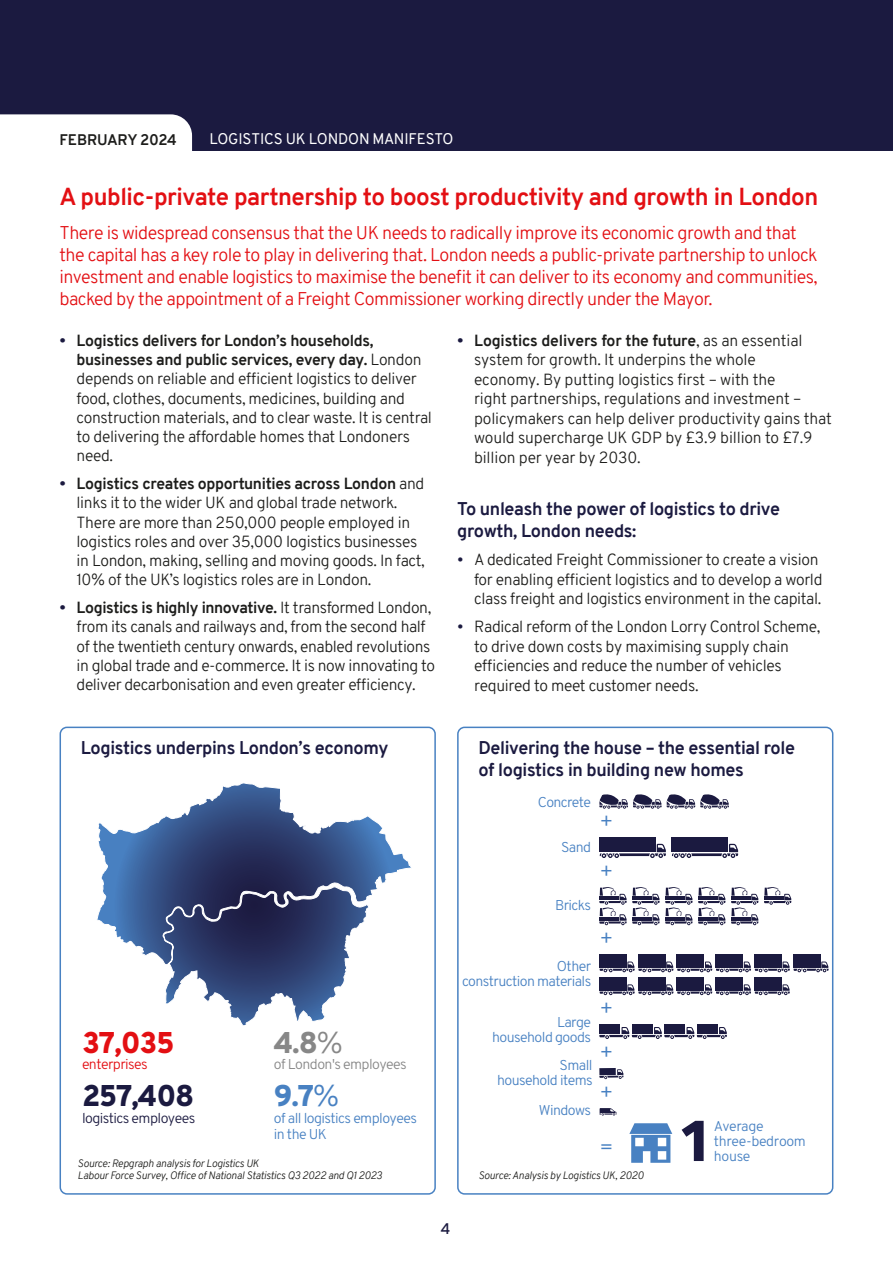
<style>
.page{position:relative;width:893px;height:1263px;background:#fff}
.page>*{position:absolute;margin:0;border:0;box-sizing:border-box;transform-origin:0 0}
.t1{font:900 30px "Overpass";letter-spacing:-.04em;color:#1b1a40}
.t2{font:900 30px "Overpass";color:#e30f13}
.t3{font:900 30px "Overpass";color:#878787}
.t4{font:900 30px "Overpass";color:#4881c2}
.t5{font:700 24px "Overpass";letter-spacing:-.02em;color:#e30f13}
.t6{font:300 21.3px/43.8px "Overpass";color:#4881c2}
.t7{font:300 18px/21.9px "Overpass";letter-spacing:-.03em;color:#e30f13}
.t8{font:700 18px/22.2px "Overpass";letter-spacing:-.02em;color:#1b1a40}
.t9{font:300 15.75px/19.2px "Overpass";letter-spacing:-.02em;color:#1d1d1b}
.t10{font:15px "Overpass";letter-spacing:-.01em;color:#fff}
.t11{font:700 15px "Overpass";letter-spacing:-.02em;color:#1d1d1b}
.t12{font:600 15px "Overpass";color:#1b1a40}
.t13{font:300 14.25px/15px "Overpass";letter-spacing:-.04em;color:#4881c2;text-align:right}
.t14{font:300 14.25px "Overpass";letter-spacing:-.04em;color:#878787}
.t15{font:300 14.25px "Overpass";letter-spacing:-.04em;color:#1b1a40}
.t16{font:300 14.25px "Overpass";letter-spacing:-.04em;color:#e30f13}
.t17{font:italic 300 10.5px/12.6px "Overpass";letter-spacing:-.02em;color:#1d1d1b}
.s1{font-weight:700;color:#1b1a40}
.s2{font-weight:700}
.s3{color:#1b1a40}
.s4{font-weight:300}
</style>
<div class="page">
<div style="left:457px;top:727px;width:376px;height:468px;border:2px solid #4881c2;border-radius:7px"></div>
<div style="left:60px;top:727px;width:376px;height:468px;border:2px solid #4881c2;border-radius:7px"></div>
<div style="left:599px;top:954px;width:27px;height:14px;background:#1b1a40"></div>
<div style="left:638px;top:954px;width:27px;height:14px;background:#1b1a40"></div>
<div style="left:677px;top:954px;width:27px;height:14px;background:#1b1a40"></div>
<div style="left:716px;top:954px;width:27px;height:14px;background:#1b1a40"></div>
<div style="left:754px;top:954px;width:27px;height:14px;background:#1b1a40"></div>
<div style="left:599px;top:977px;width:27px;height:14px;background:#1b1a40"></div>
<div style="left:638px;top:977px;width:27px;height:14px;background:#1b1a40"></div>
<div style="left:677px;top:977px;width:27px;height:14px;background:#1b1a40"></div>
<div style="left:716px;top:977px;width:27px;height:14px;background:#1b1a40"></div>
<div style="left:754px;top:977px;width:27px;height:14px;background:#1b1a40"></div>
<svg style="left:599px;top:984px;width:191px;height:11px"></svg>
<div style="left:793px;top:954px;width:27px;height:14px;background:#1b1a40"></div>
<svg style="left:599px;top:961px;width:230px;height:11px"></svg>
<svg style="left:599px;top:1068px;width:17px;height:1px"></svg>
<svg style="left:599px;top:1069px;width:25px;height:10px"></svg>
<div style="left:599px;top:838px;width:56px;height:14px;background:#1b1a40"></div>
<svg style="left:600px;top:844px;width:66px;height:14px"></svg>
<div style="left:672px;top:838px;width:56px;height:14px;background:#1b1a40"></div>
<svg style="left:672px;top:844px;width:66px;height:14px"></svg>
<svg style="left:629px;top:1123px;width:43px;height:40px"></svg>
<div style="left:599px;top:1024px;width:21px;height:10px;background:#1b1a40"></div>
<div style="left:632px;top:1024px;width:20px;height:10px;background:#1b1a40"></div>
<div style="left:664px;top:1024px;width:21px;height:10px;background:#1b1a40"></div>
<div style="left:697px;top:1024px;width:20px;height:10px;background:#1b1a40"></div>
<svg style="left:599px;top:1027px;width:128px;height:12px"></svg>
<svg style="left:599px;top:887px;width:126px;height:38px"></svg>
<svg style="left:731px;top:887px;width:27px;height:38px"></svg>
<svg style="left:764px;top:887px;width:27px;height:18px"></svg>
<svg style="left:682px;top:1121px;width:22px;height:40px"></svg>
<svg style="left:599px;top:1108px;width:18px;height:7px"></svg>
<svg style="left:599px;top:794px;width:130px;height:15px"></svg>
<svg style="left:97px;top:783px;width:314px;height:243px"></svg>
<div style="left:0;top:0;width:893px;height:151px;background:#1b1a40"></div>
<div style="left:0;top:114px;width:192px;height:37px;background:#fff"></div>
<p class="t11" style="left:60px;top:129px;width:20px">February</p>
<p class="t11" style="left:140px;top:129px;width:38px">2024</p>
<p class="t10" style="left:209px;top:128px;width:245px">LOGISTICS UK LONDON MANIFESTO</p>
<h2 class="t5" style="left:60px;top:179px;width:760px">A public-private partnership to boost productivity and growth in London</h2>
<p class="t7" style="left:60px;top:222px;width:760px">There is widespread consensus that the UK needs to radically improve its economic growth and that the capital has a key role to play in delivering that. London needs a public-private partnership to unlock investment and enable logistics to maximise the benefit it can deliver to its economy and communities, backed by the appointment of a Freight Commissioner working directly under the Mayor.</p>
<p class="t9" style="left:77px;top:331px;width:357px;text-indent:-17px"><span class="s1">•</span> <span class="s2">Logistics delivers for London’s households, businesses and public services, every day.</span> London depends on reliable and efficient logistics to deliver food, clothes, documents, medicines, building and construction materials, and to clear waste. It is central to delivering the affordable homes that Londoners need.</p>
<p class="t9" style="left:77px;top:474px;width:350px;text-indent:-17px"><span class="s1">•</span> <span class="s2">Logistics creates opportunities across London</span> and links it to the wider UK and global trade network.<br>There are more than 250,000 people employed in logistics roles and over 35,000 logistics businesses in London, making, selling and moving goods. In fact, 10% of the UK’s logistics roles are in London.</p>
<p class="t9" style="left:77px;top:598px;width:360px;text-indent:-17px"><span class="s1">•</span> <span class="s2">Logistics is highly innovative.</span> It transformed London, from its canals and railways and, from the second half of the twentieth century onwards, enabled revolutions in global trade and e-commerce. It is now innovating to deliver decarbonisation and even greater efficiency.</p>
<p class="t9" style="left:474px;top:330px;width:359px;text-indent:-17px"><span class="s1">•</span> <span class="s2">Logistics delivers for the future</span>, as an essential system for growth. It underpins the whole<br>economy. By putting logistics first – with the<br>right partnerships, regulations and investment – policymakers can help deliver productivity gains that would supercharge UK GDP by £3.9 billion to £7.9 billion per year by 2030.</p>
<p class="t8" style="left:457px;top:497px;width:324px">To unleash the power of logistics to drive growth, London needs:</p>
<p class="t9" style="left:474px;top:550px;width:350px;text-indent:-17px"><span class="s3">•</span> A dedicated Freight Commissioner to create a vision for enabling efficient logistics and to develop a world class freight and logistics environment in the capital.</p>
<p class="t9" style="left:474px;top:617px;width:348px;text-indent:-17px"><span class="s3">•</span> Radical reform of the London Lorry Control Scheme, to drive down costs by maximising supply chain efficiencies and reduce the number of vehicles required to meet customer needs.</p>
<p class="t8" style="left:81px;top:737px;width:309px">Logistics underpins London’s economy</p>
<h1 class="t2" style="left:82px;top:1021px;width:94px">37,035</h1>
<p class="t16" style="left:82px;top:1054px;width:67px">enterprises</p>
<h1 class="t1" style="left:82px;top:1074px;width:114px">257,408</h1>
<p class="t15" style="left:82px;top:1108px;width:115px">logistics employees</p>
<h1 class="t3" style="left:274px;top:1021px;width:71px">4.8<span class="s4">%</span></h1>
<p class="t14" style="left:274px;top:1054px;width:134px">of London's employees</p>
<h1 class="t4" style="left:274px;top:1074px;width:67px">9.7<span class="s4">%</span></h1>
<p class="t13" style="left:274px;top:1110px;width:145px;line-height:16.5px;text-align:left">of all logistics employees in the UK</p>
<p class="t17" style="left:78px;top:1157px;width:306px">Source: Repgraph analysis for Logistics UK<br>Labour Force Survey, Office of National Statistics Q3 2022 and Q1 2023</p>
<p class="t8" style="left:478px;top:737px;width:318px;line-height:21.6px">Delivering the house – the essential role of logistics in building new homes</p>
<p class="t13" style="left:538px;top:795px;width:55px">Concrete</p>
<p class="t13" style="left:561px;top:840px;width:32px">Sand</p>
<h3 class="t6" style="left:599px;top:799px;width:16px">+</h3>
<h3 class="t6" style="left:599px;top:848px;width:16px">+</h3>
<p class="t13" style="left:555px;top:898px;width:38px">Bricks</p>
<p class="t13" style="left:462px;top:958px;width:131px">Other<br>construction materials</p>
<p class="t13" style="left:492px;top:1014px;width:100px">Large<br>household goods</p>
<p class="t13" style="left:497px;top:1057px;width:97px">Small household items</p>
<p class="t13" style="left:539px;top:1102px;width:54px">Windows</p>
<h3 class="t6" style="left:599px;top:915px;width:16px">+</h3>
<h3 class="t6" style="left:599px;top:985px;width:16px">+ +</h3>
<h3 class="t6" style="left:599px;top:1069px;width:16px">+</h3>
<h3 class="t6" style="left:600px;top:1125px;width:16px">=</h3>
<p class="t17" style="left:478px;top:1169px;width:167px">Source: Analysis by Logistics UK, 2020</p>
<p class="t13" style="left:714px;top:1118px;width:93px;text-align:left">Average three-bedroom house</p>
<p class="t12" style="left:441px;top:1218px;width:11px">4</p>
</div>
